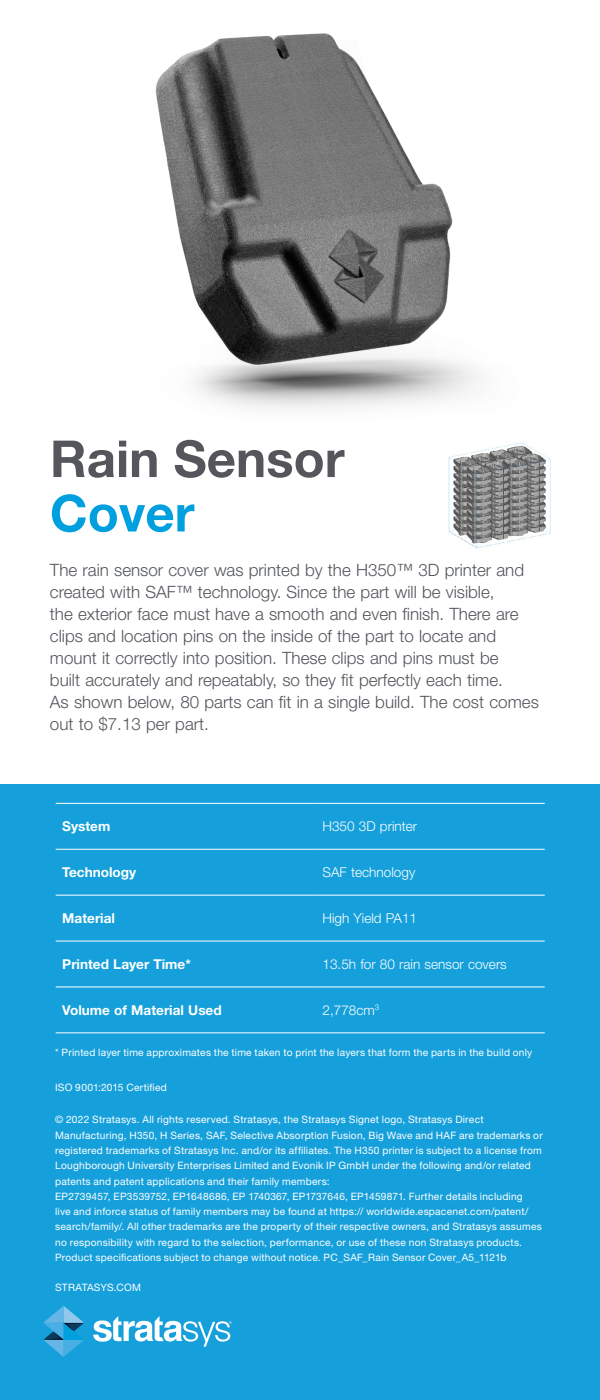
<style>
.page{position:relative;width:600px;height:1400px;background:#fff}
.page>*{position:absolute;margin:0;border:0;box-sizing:border-box;transform-origin:0 0}
.t1{font:700 51px "Helvetica Neue LT Std";color:#54565b}
.t2{font:700 51px "Helvetica Neue LT Std";color:#00a0df}
.t3{font:300 17px/22.1px "Helvetica Neue LT Std";color:#52555b}
.t4{font:300 13.6px "Helvetica Neue LT Std";color:#fff}
.t5{font:700 13.6px "Helvetica Neue LT Std";color:#fff}
.t6{font:10.2px/15.3px "Helvetica Neue LT Std";letter-spacing:.02em;color:#fff}
</style>
<div class="page">
<div style="left:0;top:785px;width:600px;height:615px;background:#16a0db"></div>
<svg style="left:93px;top:1316px;width:139px;height:31px"></svg>
<svg style="left:43px;top:1306px;width:41px;height:51px"></svg>
<img style="left:155px;top:33px;width:324px;height:376px">
<img style="left:448px;top:442px;width:103px;height:106px">
<hr style="left:56px;top:803px;width:260px;height:1px;background:#fff">
<hr style="left:316px;top:803px;width:229px;height:1px;background:#fff">
<hr style="left:56px;top:849px;width:260px;height:1px;background:#fff">
<hr style="left:316px;top:849px;width:229px;height:1px;background:#fff">
<hr style="left:56px;top:895px;width:260px;height:1px;background:#fff">
<hr style="left:316px;top:895px;width:229px;height:1px;background:#fff">
<hr style="left:56px;top:941px;width:260px;height:1px;background:#fff">
<hr style="left:316px;top:941px;width:229px;height:1px;background:#fff">
<hr style="left:56px;top:987px;width:260px;height:1px;background:#fff">
<hr style="left:316px;top:987px;width:229px;height:1px;background:#fff">
<hr style="left:56px;top:1032px;width:260px;height:1px;background:#fff">
<hr style="left:316px;top:1032px;width:229px;height:1px;background:#fff">
<h1 class="t1" style="left:50px;top:427px;width:296px">Rain Sensor</h1>
<h1 class="t2" style="left:50px;top:482px;width:146px">Cover</h1>
<p class="t3" style="left:50px;top:558px;width:490px">The rain sensor cover was printed by the H350™ 3D printer and created with SAF™ technology. Since the part will be visible,<br>the exterior face must have a smooth and even finish. There are clips and location pins on the inside of the part to locate and mount it correctly into position. These clips and pins must be<br>built accurately and repeatably, so they fit perfectly each time.<br>As shown below, 80 parts can fit in a single build. The cost comes out to $7.13 per part.</p>
<h3 class="t5" style="left:62px;top:818px;width:50px">System</h3>
<h3 class="t4" style="left:323px;top:818px;width:96px">H350 3D printer</h3>
<h3 class="t5" style="left:62px;top:864px;width:76px">Technology</h3>
<h3 class="t4" style="left:323px;top:864px;width:94px">SAF technology</h3>
<h3 class="t5" style="left:62px;top:910px;width:54px">Material</h3>
<h3 class="t4" style="left:323px;top:910px;width:96px">High Yield PA11</h3>
<h3 class="t5" style="left:62px;top:956px;width:130px">Printed Layer Time*</h3>
<h3 class="t4" style="left:323px;top:956px;width:186px">13.5h for 80 rain sensor covers</h3>
<h3 class="t5" style="left:62px;top:1001px;width:161px">Volume of Material Used</h3>
<h3 class="t4" style="left:323px;top:1002px;width:58px">2,778cm<sup>3</sup></h3>
<p class="t6" style="left:55px;top:1044px;width:479px">* Printed layer time approximates the time taken to print the layers that form the parts in the build only</p>
<p class="t6" style="left:55px;top:1079px;width:113px">ISO 9001:2015 Certified</p>
<p class="t6" style="left:55px;top:1112px;width:489px">© 2022 Stratasys. All rights reserved. Stratasys, the Stratasys Signet logo, Stratasys Direct Manufacturing, H350, H Series, SAF, Selective Absorption Fusion, Big Wave and HAF are trademarks or registered trademarks of Stratasys Inc. and/or its affiliates. The H350 printer is subject to a license from Loughborough University Enterprises Limited and Evonik IP GmbH under the following and/or related patents and patent applications and their family members:<br>EP2739457, EP3539752, EP1648686, EP 1740367, EP1737646, EP1459871. Further details including<br>live and inforce status of family members may be found at https:// worldwide.espacenet.com/patent/ search/family/. All other trademarks are the property of their respective owners, and Stratasys assumes no responsibility with regard to the selection, performance, or use of these non Stratasys products.<br>Product specifications subject to change without notice. PC_SAF_Rain Sensor Cover_A5_1121b</p>
<p class="t6" style="left:55px;top:1279px;width:87px">STRATASYS.COM</p>
</div>
